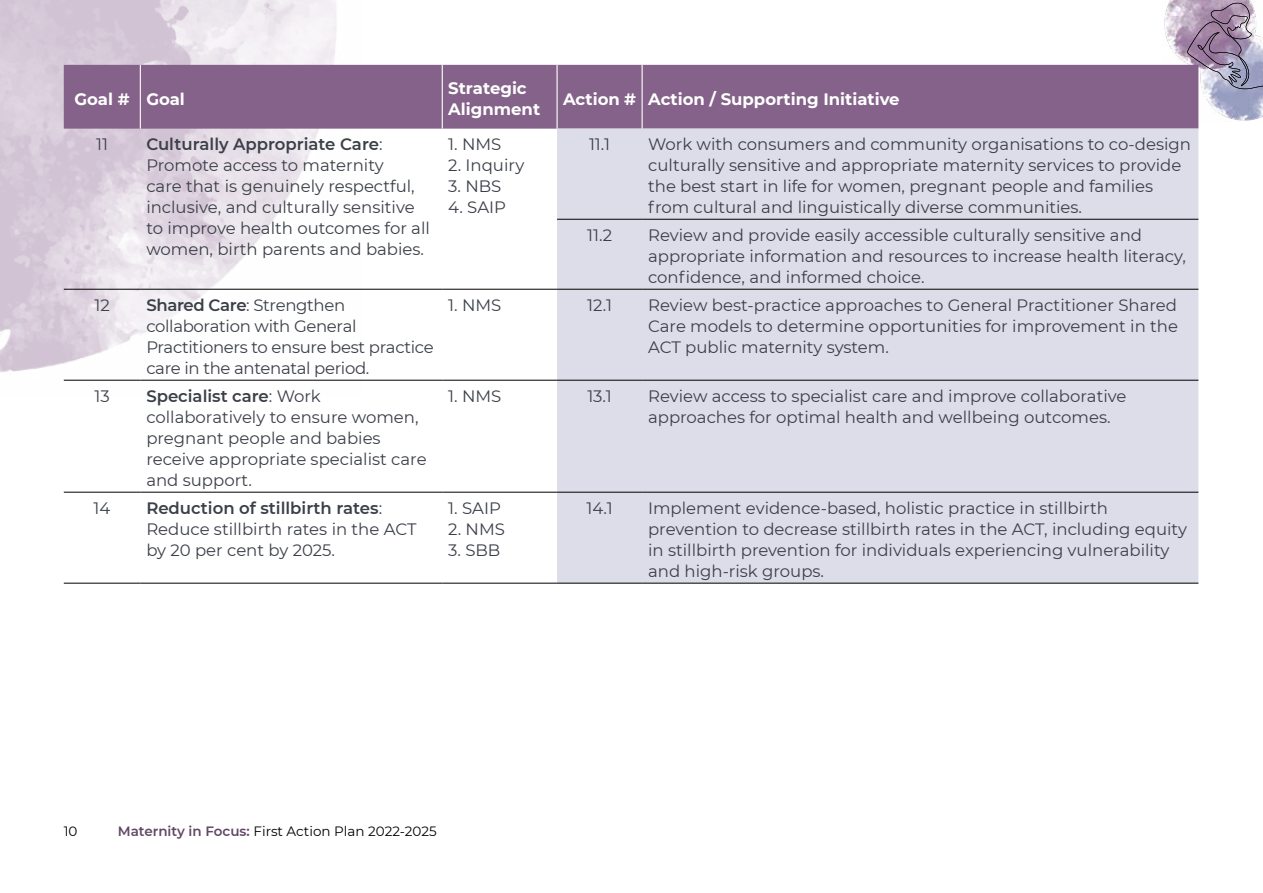
<style>
.page{position:relative;width:1263px;height:893px;background:#fff}
.page>*{position:absolute;margin:0;border:0;box-sizing:border-box;transform-origin:0 0}
.Table_body{font:16.5px/21px "Montserrat";color:#3b3f48}
.Table_body-2{font:16.5px/21px "Montserrat";letter-spacing:-.02em;color:#3b3f48}
.Table_header_-_Rever{font:700 16.5px/21px "Montserrat";color:#fff}
.t1{font:13.5px "Montserrat";color:#000}
.s1{font-weight:600}
.s2{font-weight:600;color:#614765}
</style>
<div class="page">
<svg style="left:0;top:0;width:388px;height:493px"></svg>
<img style="left:1162px;top:0;width:101px;height:122px">
<svg style="left:1187px;top:3px;width:76px;height:87px;background:#a698b0"></svg>
<div style="left:64px;top:65px;width:1134px;height:64px;background:#846289"></div>
<div style="left:557px;top:129px;width:641px;height:454px;background:#dddde9"></div>
<hr style="left:557px;top:219px;width:85px;height:1px;background:#000">
<hr style="left:642px;top:219px;width:556px;height:1px;background:#000">
<hr style="left:64px;top:289px;width:76px;height:1px;background:#000">
<hr style="left:140px;top:289px;width:302px;height:1px;background:#000">
<hr style="left:442px;top:289px;width:115px;height:1px;background:#000">
<hr style="left:557px;top:289px;width:85px;height:1px;background:#000">
<hr style="left:642px;top:289px;width:556px;height:1px;background:#000">
<hr style="left:64px;top:380px;width:76px;height:1px;background:#000">
<hr style="left:140px;top:380px;width:302px;height:1px;background:#000">
<hr style="left:442px;top:380px;width:115px;height:1px;background:#000">
<hr style="left:557px;top:380px;width:85px;height:1px;background:#000">
<hr style="left:642px;top:380px;width:556px;height:1px;background:#000">
<hr style="left:64px;top:492px;width:76px;height:1px;background:#000">
<hr style="left:140px;top:492px;width:302px;height:1px;background:#000">
<hr style="left:442px;top:492px;width:115px;height:1px;background:#000">
<hr style="left:557px;top:492px;width:85px;height:1px;background:#000">
<hr style="left:642px;top:492px;width:556px;height:1px;background:#000">
<hr style="left:64px;top:583px;width:76px;height:1px;background:#000">
<hr style="left:140px;top:583px;width:302px;height:1px;background:#000">
<hr style="left:442px;top:583px;width:115px;height:1px;background:#000">
<hr style="left:557px;top:583px;width:85px;height:1px;background:#000">
<hr style="left:642px;top:583px;width:556px;height:1px;background:#000">
<hr style="left:140px;top:65px;width:1px;height:64px;background:#fff">
<hr style="left:442px;top:65px;width:1px;height:64px;background:#fff">
<hr style="left:556px;top:65px;width:2px;height:64px;background:#fff">
<hr style="left:641px;top:65px;width:2px;height:64px;background:#fff">
<p class="Table_header_-_Rever" style="left:75px;top:88px;width:57px">Goal #</p>
<p class="Table_header_-_Rever" style="left:146px;top:88px;width:40px">Goal</p>
<p class="Table_header_-_Rever" style="left:448px;top:77px;width:93px">Strategic<br>Alignment</p>
<p class="Table_header_-_Rever" style="left:563px;top:88px;width:75px">Action #</p>
<p class="Table_header_-_Rever" style="left:648px;top:88px;width:253px">Action / Supporting Initiative</p>
<p class="Table_body" style="left:96px;top:133px;width:13px">11</p>
<p class="Table_body" style="left:146px;top:133px;width:285px"><span class="s1">Culturally Appropriate Care</span>:<br>Promote access to maternity<br>care that is genuinely respectful, inclusive, and culturally sensitive to improve health outcomes for all women, birth parents and babies.</p>
<p class="Table_body" style="left:448px;top:133px;width:55px">1. NMS</p>
<p class="Table_body" style="left:589px;top:133px;width:23px">11.1</p>
<p class="Table_body" style="left:648px;top:133px;width:544px">Work with consumers and community organisations to co-design culturally sensitive and appropriate maternity services to provide the best start in life for women, pregnant people and families from cultural and linguistically diverse communities.</p>
<p class="Table_body" style="left:587px;top:224px;width:26px">11.2</p>
<p class="Table_body" style="left:648px;top:224px;width:539px">Review and provide easily accessible culturally sensitive and appropriate information and resources to increase health literacy, confidence, and informed choice.</p>
<p class="Table_body" style="left:448px;top:154px;width:78px">2. Inquiry</p>
<p class="Table_body" style="left:448px;top:175px;width:55px">3. NBS</p>
<p class="Table_body" style="left:448px;top:196px;width:59px">4. SAIP</p>
<p class="Table_body" style="left:94px;top:294px;width:17px">12</p>
<p class="Table_body-2" style="left:146px;top:294px;width:289px"><span class="s1">Shared Care</span>: Strengthen collaboration with General<br>Practitioners to ensure best practice care in the antenatal period.</p>
<p class="Table_body" style="left:448px;top:294px;width:55px">1. NMS</p>
<p class="Table_body" style="left:587px;top:294px;width:26px">12.1</p>
<p class="Table_body" style="left:648px;top:294px;width:531px;text-align:justify">Review best-practice approaches to General Practitioner Shared Care models to determine opportunities for improvement in the ACT public maternity system.</p>
<p class="Table_body" style="left:94px;top:385px;width:17px">13</p>
<p class="Table_body" style="left:146px;top:385px;width:282px"><span class="s1">Specialist care</span>: Work collaboratively to ensure women, pregnant people and babies receive appropriate specialist care and support.</p>
<p class="Table_body" style="left:448px;top:385px;width:55px">1. NMS</p>
<p class="Table_body" style="left:587px;top:385px;width:26px">13.1</p>
<p class="Table_body" style="left:648px;top:385px;width:480px">Review access to specialist care and improve collaborative approaches for optimal health and wellbeing outcomes.</p>
<p class="Table_body" style="left:94px;top:497px;width:18px">14</p>
<p class="Table_body" style="left:146px;top:497px;width:272px"><span class="s1">Reduction of stillbirth rates</span>:<br>Reduce stillbirth rates in the ACT by 20 per cent by 2025.</p>
<p class="Table_body" style="left:448px;top:497px;width:54px">1. SAIP</p>
<p class="Table_body" style="left:586px;top:497px;width:28px">14.1</p>
<p class="Table_body" style="left:648px;top:497px;width:540px">Implement evidence-based, holistic practice in stillbirth prevention to decrease stillbirth rates in the ACT, including equity in stillbirth prevention for individuals experiencing vulnerability and high-risk groups.</p>
<p class="Table_body" style="left:448px;top:518px;width:58px">2. NMS</p>
<p class="Table_body" style="left:448px;top:539px;width:54px">3. SBB</p>
<p class="t1" style="left:64px;top:822px;width:15px">10</p>
<p class="t1" style="left:118px;top:822px;width:320px"><span class="s2">Maternity in Focus:</span> First Action Plan 2022-2025</p>
</div>
